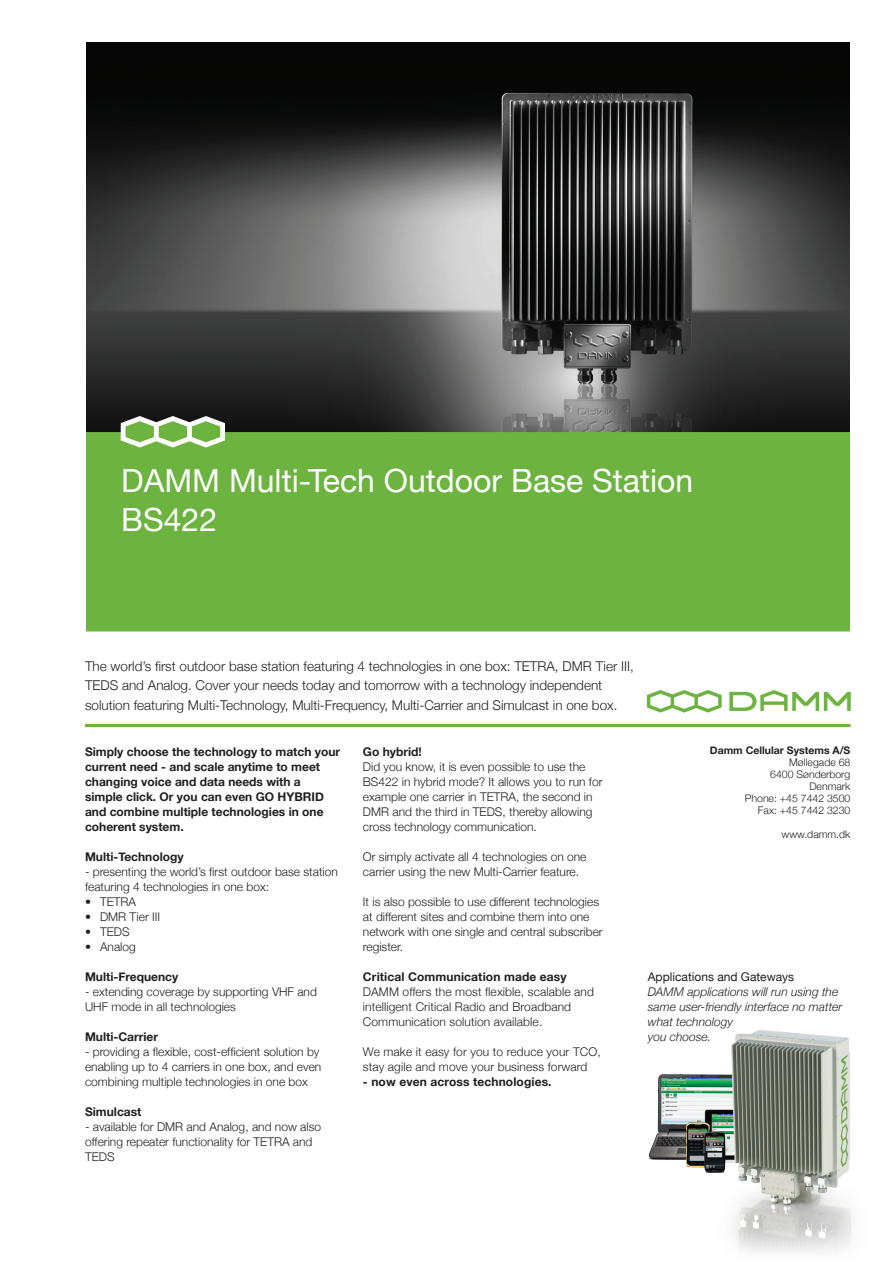
<style>
.page{position:relative;width:893px;height:1263px;background:#fff}
.page>*{position:absolute;margin:0;border:0;box-sizing:border-box;transform-origin:0 0}
.Headline{font:31.95px "Helvetica Neue";color:#fff}
.Sub_headline{font:300 13.5px/19.5px "Helvetica Neue";color:#231f20}
.Copy_text{font:300 12px/15px "Helvetica Neue";color:#231f20}
.Copy_text-2{font:700 12px/15px "Helvetica Neue";color:#231f20}
.Sub_headline-2{font:italic 300 12px/15px "Helvetica Neue";color:#231f20}
.Sub_headline-3{font:12px "Helvetica Neue";color:#231f20}
.t1{font:300 10.5px "Helvetica Neue";color:#231f20}
.t2{font:700 10.5px "Helvetica Neue";color:#231f20}
</style>
<div class="page">
<img style="left:86px;top:43px;width:764px;height:376px">
<div style="left:86px;top:419px;width:764px;height:212px;background:#6cb43f"></div>
<hr style="left:85px;top:724px;width:765px;height:3px;background:#6cb43f">
<svg style="left:647px;top:690px;width:75px;height:22px"></svg>
<svg style="left:729px;top:690px;width:121px;height:21px"></svg>
<svg style="left:121px;top:416px;width:104px;height:31px"></svg>
<img style="left:648px;top:1074px;width:67px;height:99px">
<img style="left:715px;top:1030px;width:138px;height:222px">
<p class="Headline" style="left:121px;top:462px;width:574px">DAMM Multi-Tech Outdoor Base Station</p>
<p class="Headline" style="left:121px;top:500px;width:97px">BS422</p>
<p class="Sub_headline" style="left:85px;top:656px;width:550px">The world’s first outdoor base station featuring 4 technologies in one box: TETRA, DMR Tier III,<br>TEDS and Analog. Cover your needs today and tomorrow with a technology independent</p>
<p class="Sub_headline" style="left:85px;top:695px;width:534px">solution featuring Multi-Technology, Multi-Frequency, Multi-Carrier and Simulcast in one box.</p>
<p class="Copy_text-2" style="left:85px;top:744px;width:257px">Simply choose the technology to match your current need - and scale anytime to meet changing voice and data needs with a simple click. Or you can even GO HYBRID and combine multiple technologies in one coherent system.</p>
<p class="Copy_text-2" style="left:85px;top:849px;width:100px">Multi-Technology</p>
<p class="Copy_text" style="left:85px;top:864px;width:254px">- presenting the world’s first outdoor base station featuring 4 technologies in one box:</p>
<p class="Copy_text" style="left:85px;top:894px;width:53px">• TETRA</p>
<p class="Copy_text" style="left:85px;top:909px;width:77px">• DMR Tier III</p>
<p class="Copy_text" style="left:85px;top:924px;width:46px">• TEDS</p>
<p class="Copy_text" style="left:85px;top:939px;width:52px">• Analog</p>
<p class="Copy_text-2" style="left:85px;top:969px;width:95px">Multi-Frequency</p>
<p class="Copy_text" style="left:85px;top:984px;width:233px">- extending coverage by supporting VHF and<br>UHF mode in all technologies</p>
<p class="Copy_text-2" style="left:85px;top:1029px;width:75px">Multi-Carrier</p>
<p class="Copy_text" style="left:85px;top:1044px;width:238px">- providing a flexible, cost-efficient solution by enabling up to 4 carriers in one box, and even</p>
<p class="Copy_text" style="left:85px;top:1074px;width:224px">combining multiple technologies in one box</p>
<p class="Copy_text-2" style="left:85px;top:1104px;width:58px">Simulcast</p>
<p class="Copy_text" style="left:85px;top:1119px;width:238px">- available for DMR and Analog, and now also offering repeater functionality for TETRA and<br>TEDS</p>
<p class="Copy_text-2" style="left:363px;top:744px;width:60px">Go hybrid!</p>
<p class="Copy_text" style="left:363px;top:759px;width:241px">Did you know, it is even possible to use the BS422 in hybrid mode? It allows you to run for example one carrier in TETRA, the second in DMR and the third in TEDS, thereby allowing cross technology communication.</p>
<p class="Copy_text" style="left:363px;top:849px;width:225px">Or simply activate all 4 technologies on one carrier using the new Multi-Carrier feature.</p>
<p class="Copy_text" style="left:363px;top:894px;width:241px">It is also possible to use different technologies at different sites and combine them into one network with one single and central subscriber register.</p>
<p class="Copy_text-2" style="left:363px;top:969px;width:205px">Critical Communication made easy</p>
<p class="Copy_text" style="left:363px;top:984px;width:233px">DAMM offers the most flexible, scalable and intelligent Critical Radio and Broadband<br>Communication solution available.</p>
<p class="Copy_text" style="left:363px;top:1044px;width:239px">We make it easy for you to reduce your TCO, stay agile and move your business forward</p>
<p class="Copy_text-2" style="left:363px;top:1074px;width:190px">- now even across technologies.</p>
<p class="t2" style="left:710px;top:744px;width:142px">Damm Cellular Systems A/S</p>
<p class="t1" style="left:789px;top:756px;width:63px">Møllegade 68</p>
<p class="t1" style="left:770px;top:768px;width:82px">6400 Sønderborg</p>
<p class="t1" style="left:809px;top:780px;width:43px">Denmark</p>
<p class="t1" style="left:745px;top:792px;width:107px">Phone: +45 7442 3500</p>
<p class="t1" style="left:758px;top:804px;width:94px">Fax: +45 7442 3230</p>
<p class="t1" style="left:782px;top:828px;width:70px">www.damm.dk</p>
<p class="Sub_headline-3" style="left:648px;top:969px;width:148px">Applications and Gateways</p>
<p class="Sub_headline-2" style="left:648px;top:984px;width:196px">DAMM applications will run using the same user-friendly interface no matter what technology</p>
<p class="Sub_headline-2" style="left:648px;top:1029px;width:65px">you choose.</p>
</div>
